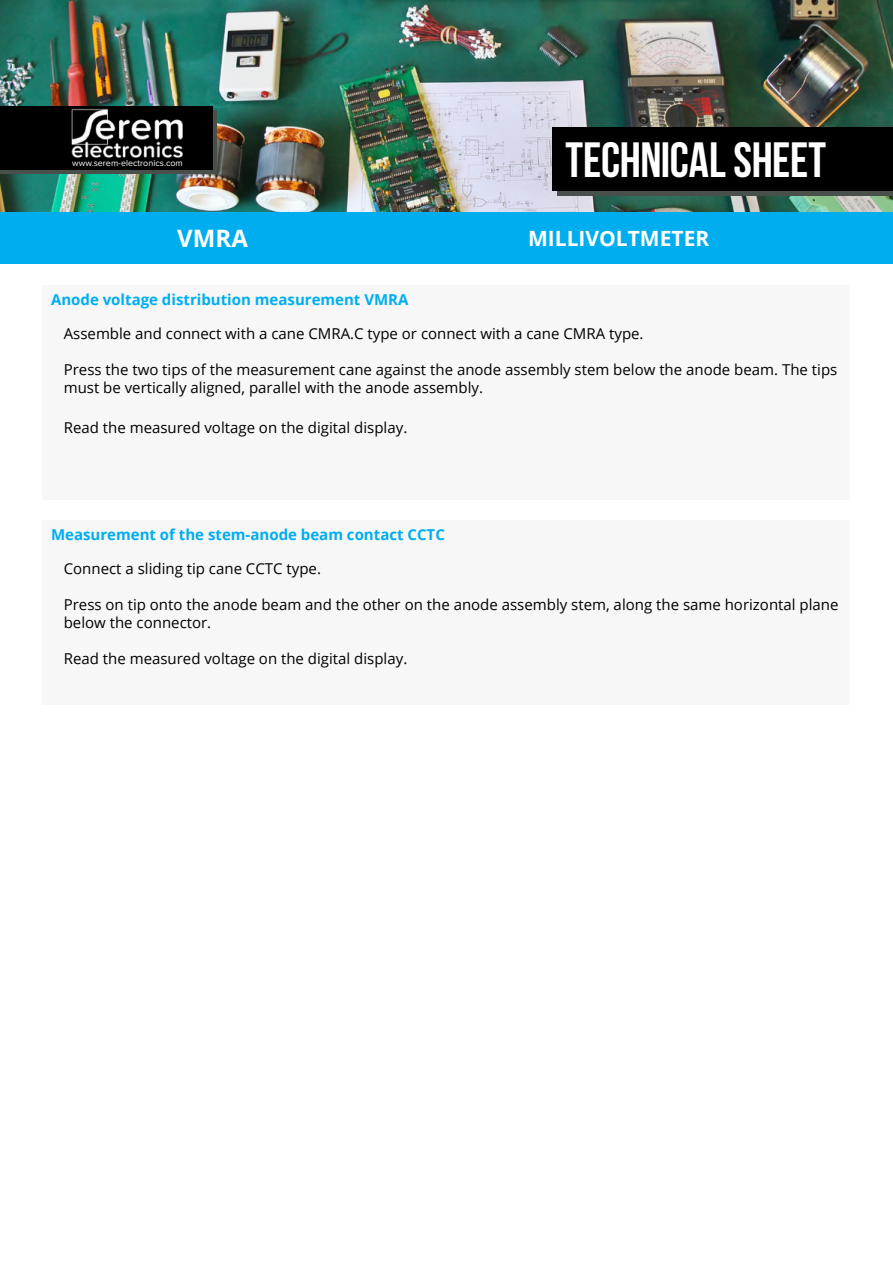
<style>
.page{position:relative;width:893px;height:1263px;background:#fff}
.page>*{position:absolute;margin:0;border:0;box-sizing:border-box;transform-origin:0 0}
.t1{font:49.5px "Bebas Neue";letter-spacing:-.005em;color:#fff}
.t2{font:700 24px "Open Sans";color:#fff}
.t3{font:700 21px "Open Sans";color:#fff}
.t4{font:15px/18px "Open Sans";color:#000}
.t5{font:700 15px "Open Sans";color:#00aeef}
.t6{font:9px "Proxima Nova Soft";color:#fff}
</style>
<div class="page">
<img style="left:0;top:1px;width:893px;height:212px">
<div style="left:557px;top:191px;width:336px;height:5px;background:#494f4b"></div>
<div style="left:553px;top:128px;width:340px;height:63px;background:#000"></div>
<div style="left:0;top:213px;width:893px;height:51px;background:#00aeef"></div>
<div style="left:43px;top:285px;width:807px;height:215px;background:#f7f7f7"></div>
<div style="left:43px;top:519px;width:807px;height:185px;background:#f7f7f7"></div>
<div style="left:0;top:111px;width:217px;height:63px;background:#494f4b"></div>
<div style="left:0;top:106px;width:213px;height:64px;background:#000"></div>
<img style="left:71px;top:108px;width:112px;height:50px">
<p class="t6" style="left:72px;top:158px;width:112px">www.serem-electronics.com</p>
<h1 class="t1" style="left:566px;top:133px;width:262px">TECHNICAL SHEET</h1>
<h2 class="t2" style="left:177px;top:222px;width:72px">VMRA</h2>
<h3 class="t3" style="left:528px;top:224px;width:183px">MILLIVOLTMETER</h3>
<p class="t5" style="left:51px;top:289px;width:359px">Anode voltage distribution measurement VMRA</p>
<p class="t4" style="left:64px;top:324px;width:581px">Assemble and connect with a cane CMRA.C type or connect with a cane CMRA type.</p>
<p class="t4" style="left:64px;top:360px;width:775px">Press the two tips of the measurement cane against the anode assembly stem below the anode beam. The tips must be vertically aligned, parallel with the anode assembly.</p>
<p class="t4" style="left:64px;top:418px;width:345px">Read the measured voltage on the digital display.</p>
<p class="t5" style="left:51px;top:523px;width:395px">Measurement of the stem-anode beam contact CCTC</p>
<p class="t4" style="left:64px;top:559px;width:259px">Connect a sliding tip cane CCTC type.</p>
<p class="t4" style="left:64px;top:595px;width:776px">Press on tip onto the anode beam and the other on the anode assembly stem, along the same horizontal plane below the connector.</p>
<p class="t4" style="left:64px;top:649px;width:345px">Read the measured voltage on the digital display.</p>
</div>
